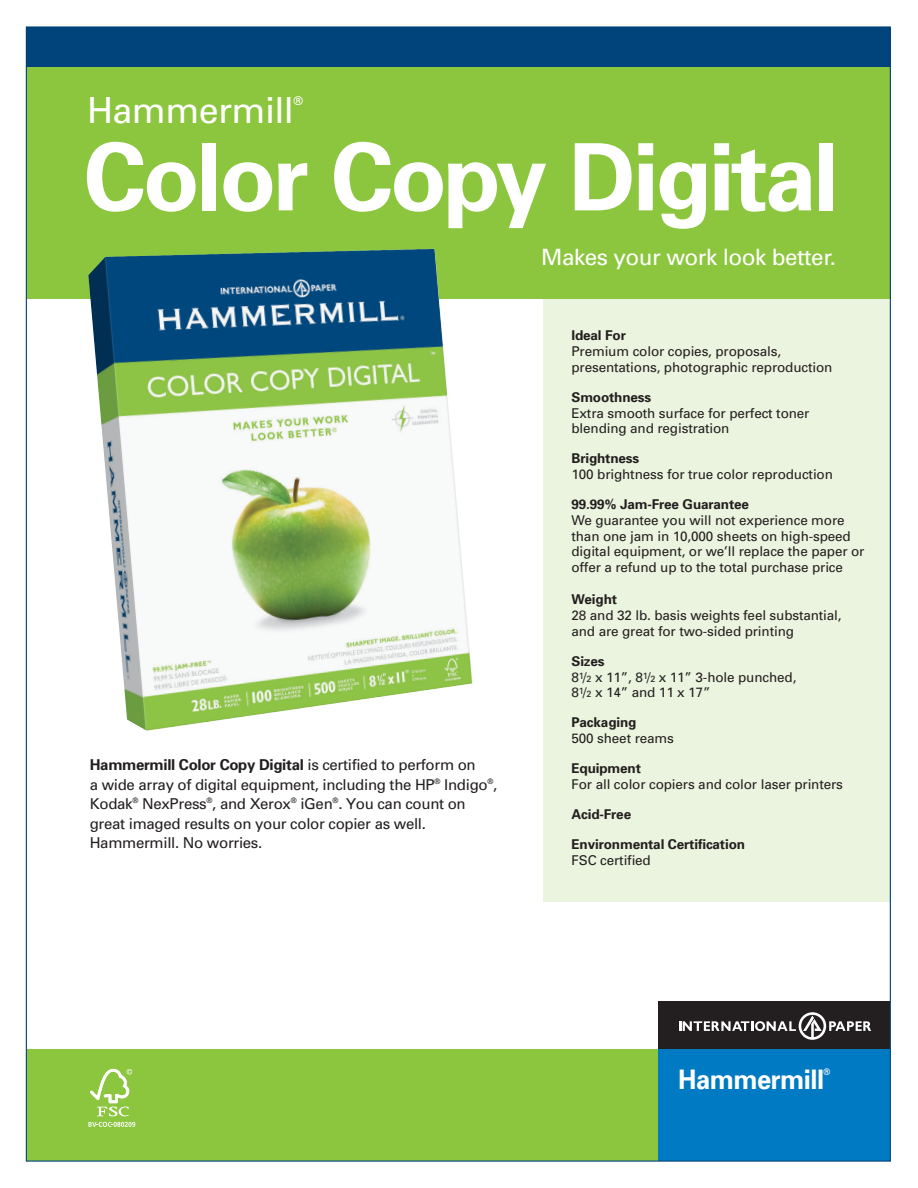
<style>
.page{position:relative;width:918px;height:1188px;background:#fff}
.page>*{position:absolute;margin:0;border:0;box-sizing:border-box;transform-origin:0 0}
.t1{font:700 93px "Univers";letter-spacing:-.03em;color:#fff}
.t2{font:36px "Univers";letter-spacing:-.015em;color:#fff}
.t3{font:700 26.85px "Univers";letter-spacing:-.02em;color:#fff;scale:.95 1}
.t4{font:22.5px "Univers";letter-spacing:-.02em;color:#fff}
.t5{font:15px/19.5px "Univers";letter-spacing:-.02em;color:#231f20}
.t6{font:13.5px/15.8px "Univers";letter-spacing:-.01em;color:#231f20}
.t7{font:700 13.5px "Univers";letter-spacing:-.01em;color:#231f20}
.t8{font:12px "Univers";color:#fff}
.t9{font:9px "Univers";color:#fff;scale:.95 1}
.s1{font-weight:700}
.s2{font-size:9px}
</style>
<div class="page">
<div style="left:543px;top:272px;width:347px;height:629px;background:#ebf4de"></div>
<div style="left:26px;top:1049px;width:632px;height:111px;background:#8bc63e"></div>
<div style="left:658px;top:1001px;width:232px;height:48px;background:#231f20"></div>
<svg style="left:679px;top:1012px;width:192px;height:28px"></svg>
<div style="left:658px;top:1049px;width:232px;height:112px;background:#007ac2"></div>
<div style="left:26px;top:27px;width:864px;height:41px;background:#00447b"></div>
<div style="left:26px;top:68px;width:864px;height:231px;background:#8bc63e"></div>
<svg style="left:90px;top:1069px;width:42px;height:47px"></svg>
<svg style="left:89px;top:1122px;width:46px;height:5px"></svg>
<img style="left:88px;top:249px;width:385px;height:482px">
<h2 class="t2" style="left:87px;top:97px;width:208px">Hammermill</h2>
<p class="t8" style="left:293px;top:96px;width:11px">®</p>
<h1 class="t1" style="left:84px;top:143px;width:757px">Color Copy Digital</h1>
<p class="t5" style="left:90px;top:756px;width:409px"><span class="s1">Hammermill Color Copy Digital</span> is certified to perform on<br>a wide array of digital equipment, including the HP<sup>®</sup> Indigo<sup>®</sup>, Kodak<sup>®</sup> NexPress<sup>®</sup>, and Xerox<sup>®</sup> iGen<sup>®</sup>. You can count on great imaged results on your color copier as well.<br>Hammermill. No worries.</p>
<h3 class="t4" style="left:541px;top:249px;width:296px">Makes your work look better.</h3>
<p class="t7" style="left:572px;top:331px;width:56px">Ideal For</p>
<p class="t6" style="left:572px;top:345px;width:262px">Premium color copies, proposals, presentations, photographic reproduction</p>
<p class="t7" style="left:572px;top:392px;width:81px">Smoothness</p>
<p class="t6" style="left:572px;top:406px;width:240px">Extra smooth surface for perfect toner blending and registration</p>
<p class="t7" style="left:572px;top:454px;width:69px">Brightness</p>
<p class="t6" style="left:572px;top:468px;width:263px">100 brightness for true color reproduction</p>
<p class="t7" style="left:572px;top:499px;width:179px">99.99% Jam-Free Guarantee</p>
<p class="t6" style="left:572px;top:513px;width:294px">We guarantee you will not experience more than one jam in 10,000 sheets on high-speed digital equipment, or we’ll replace the paper or offer a refund up to the total purchase price</p>
<p class="t7" style="left:572px;top:595px;width:47px">Weight</p>
<p class="t6" style="left:572px;top:609px;width:272px">28 and 32 lb. basis weights feel substantial, and are great for two-sided printing</p>
<p class="t6" style="left:572px;top:654px;width:226px"><span class="s1">Sizes<br></span>8<sup>1</sup>/<span class="s2">2</span> x 11”, 8<sup>1</sup>/<span class="s2">2</span> x 11” 3-hole punched,<br>8<sup>1</sup>/<span class="s2">2</span> x 14” and 11 x 17”</p>
<p class="t7" style="left:572px;top:718px;width:66px">Packaging</p>
<p class="t6" style="left:572px;top:732px;width:104px">500 sheet reams</p>
<p class="t7" style="left:572px;top:763px;width:71px">Equipment</p>
<p class="t6" style="left:572px;top:777px;width:273px">For all color copiers and color laser printers</p>
<p class="t7" style="left:572px;top:809px;width:61px">Acid-Free</p>
<p class="t7" style="left:572px;top:839px;width:175px">Environmental Certification</p>
<p class="t6" style="left:572px;top:853px;width:81px">FSC certified</p>
<h3 class="t3" style="left:678px;top:1069px;width:155px">Hammermill</h3>
<p class="t9" style="left:824px;top:1069px;width:9px">®</p>
</div>
